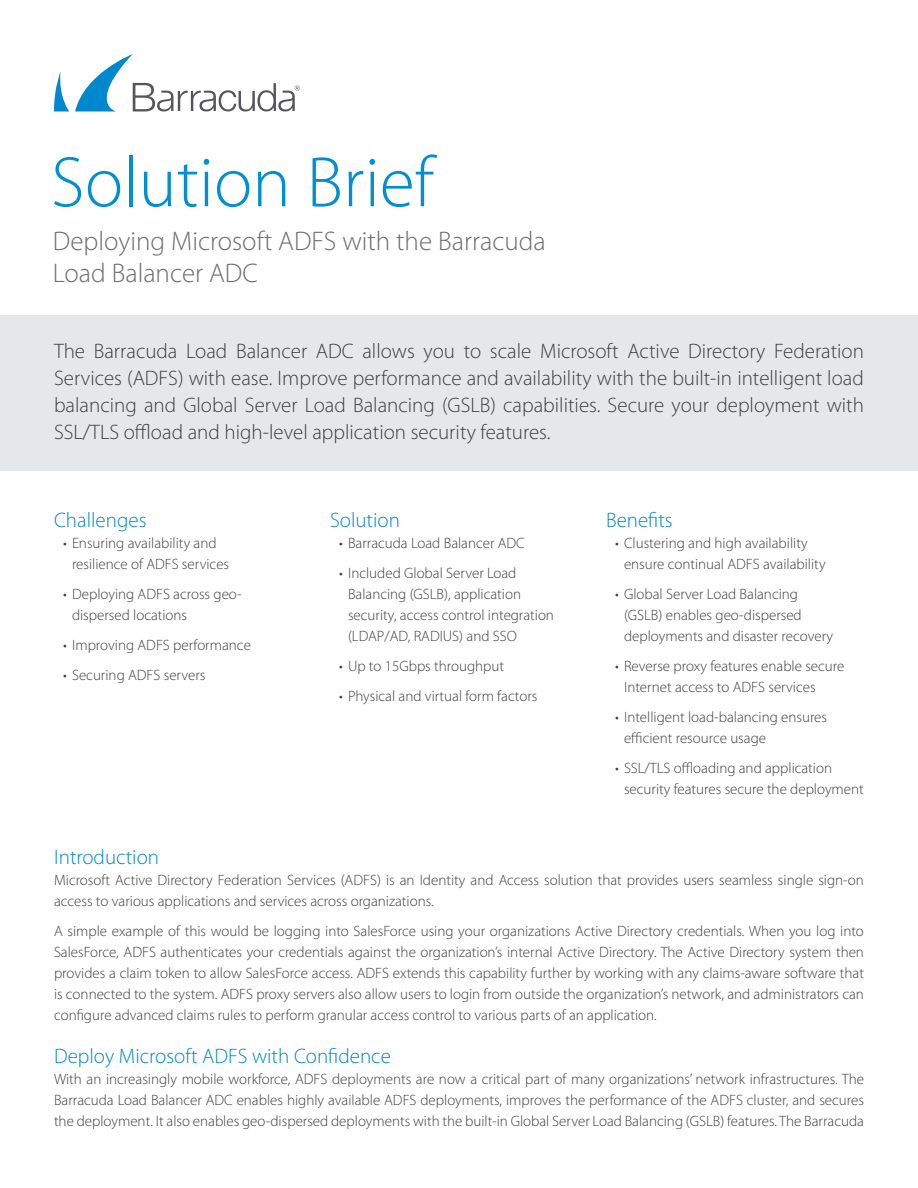
<style>
.page{position:relative;width:918px;height:1188px;background:#fff}
.page>*{position:absolute;margin:0;border:0;box-sizing:border-box;transform-origin:0 0}
.t1{font:300 72px "Myriad Pro";color:#008fd2}
.t2{font:300 27px/32.1px "Myriad Pro";color:#6c6d70}
.t3{font:300 21px/27px "Myriad Pro";color:#3e3e3f;text-align:justify}
.t4{font:300 21px "Myriad Pro";color:#0088ce}
.t5{font:300 15px/21px "Myriad Pro";color:#3e3e3f}
</style>
<div class="page">
<svg style="left:54px;top:54px;width:246px;height:57px"></svg>
<div style="left:0;top:315px;width:918px;height:156px;background:#e6e7e9"></div>
<p class="t1" style="left:51px;top:139px;width:384px">Solution Brief</p>
<p class="t2" style="left:53px;top:225px;width:494px">Deploying Microsoft ADFS with the Barracuda<br>Load Balancer ADC</p>
<p class="t3" style="left:54px;top:337px;width:812px">The Barracuda Load Balancer ADC allows you to scale Microsoft Active Directory Federation Services (ADFS) with ease. Improve performance and availability with the built-in intelligent load balancing and Global Server Load Balancing (GSLB) capabilities. Secure your deployment with SSL/TLS offload and high-level application security features.</p>
<p class="t4" style="left:54px;top:507px;width:94px">Challenges</p>
<p class="t5" style="left:72px;top:532px;width:159px;text-indent:-9px">• Ensuring availability and resilience of ADFS services</p>
<p class="t5" style="left:72px;top:583px;width:171px;text-indent:-9px">• Deploying ADFS across geo&shy;dispersed locations</p>
<p class="t5" style="left:63px;top:634px;width:189px">• Improving ADFS performance</p>
<p class="t5" style="left:63px;top:664px;width:144px">• Securing ADFS servers</p>
<p class="t4" style="left:330px;top:507px;width:71px">Solution</p>
<p class="t5" style="left:339px;top:532px;width:187px">• Barracuda Load Balancer ADC</p>
<p class="t5" style="left:348px;top:562px;width:208px;text-indent:-9px">• Included Global Server Load<br>Balancing (GSLB), application security, access control integration (LDAP/AD, RADIUS) and SSO</p>
<p class="t5" style="left:339px;top:655px;width:167px">• Up to 15Gbps throughput</p>
<p class="t5" style="left:339px;top:685px;width:200px">• Physical and virtual form factors</p>
<p class="t4" style="left:606px;top:507px;width:68px">Benefits</p>
<p class="t5" style="left:624px;top:532px;width:203px;text-indent:-9px">• Clustering and high availability ensure continual ADFS availability</p>
<p class="t5" style="left:624px;top:583px;width:211px;text-indent:-9px">• Global Server Load Balancing (GSLB) enables geo-dispersed deployments and disaster recovery</p>
<p class="t5" style="left:624px;top:655px;width:222px;text-indent:-9px">• Reverse proxy features enable secure<br>Internet access to ADFS services</p>
<p class="t5" style="left:624px;top:706px;width:205px;text-indent:-9px">• Intelligent load-balancing ensures efficient resource usage</p>
<p class="t5" style="left:624px;top:757px;width:241px;text-indent:-9px">• SSL/TLS offloading and application security features secure the deployment</p>
<p class="t4" style="left:54px;top:845px;width:107px">Introduction</p>
<p class="t5" style="left:54px;top:870px;width:811px">Microsoft Active Directory Federation Services (ADFS) is an Identity and Access solution that provides users seamless single sign-on access to various applications and services across organizations.</p>
<p class="t5" style="left:54px;top:921px;width:812px;text-align:justify">A simple example of this would be logging into SalesForce using your organizations Active Directory credentials. When you log into SalesForce, ADFS authenticates your credentials against the organization’s internal Active Directory. The Active Directory system then provides a claim token to allow SalesForce access. ADFS extends this capability further by working with any claims-aware software that is connected to the system. ADFS proxy servers also allow users to login from outside the organization’s network, and administrators can configure advanced claims rules to perform granular access control to various parts of an application.</p>
<p class="t4" style="left:54px;top:1044px;width:338px">Deploy Microsoft ADFS with Confidence</p>
<p class="t5" style="left:54px;top:1069px;width:812px;text-align:justify">With an increasingly mobile workforce, ADFS deployments are now a critical part of many organizations’ network infrastructures. The Barracuda Load Balancer ADC enables highly available ADFS deployments, improves the performance of the ADFS cluster, and secures the deployment. It also enables geo-dispersed deployments with the built-in Global Server Load Balancing (GSLB) features. The Barracuda</p>
</div>
